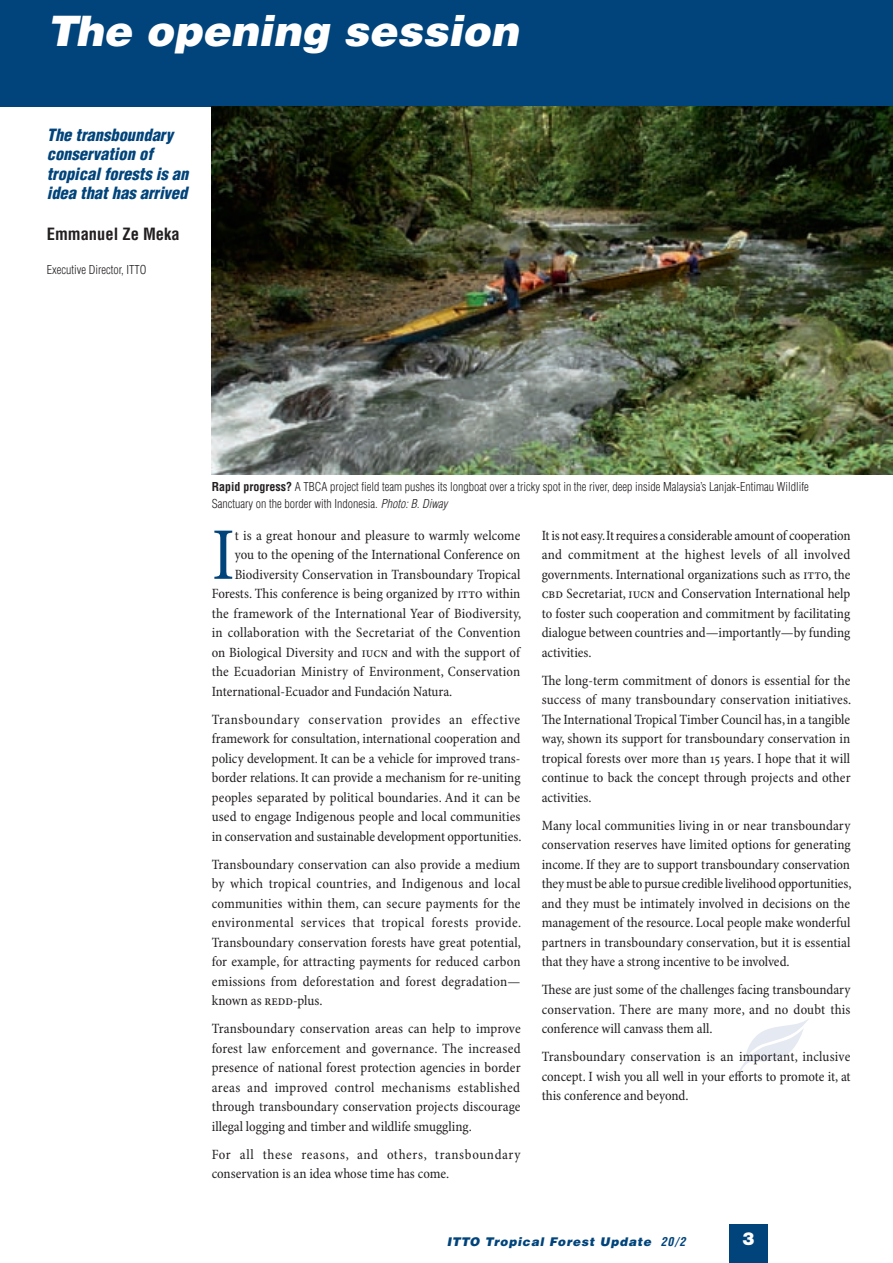
<style>
.page{position:relative;width:893px;height:1263px;background:#fff}
.page>*{position:absolute;margin:0;border:0;box-sizing:border-box;transform-origin:0 0}
.BODY_Text__a__Paragr{font:condensed 75px "Minion Pro";color:#00447b}
.HEAD{font:italic 900 42px "Helvetica";color:#fff}
.t1{font:900 18px "Helvetica Neue";color:#fff}
.ARTICLE_Introduction{font:italic 900 condensed 16.5px/19.5px "Helvetica";color:#00447b}
.AUTHOR__a{font:700 condensed 16.5px "Helvetica";color:#231f20}
.BODY_Text{font:condensed 14.25px/19.5px "Minion Pro";color:#231f20;text-align:justify}
.BODY_Text__a__Paragr-2{font:condensed 14.25px "Minion Pro";letter-spacing:.005em;color:#231f20}
.BODY_Text-2{font:condensed 14.25px/19.5px "Minion Pro";letter-spacing:.03em;color:#231f20}
.AUTHOR__c__Detail{font:300 condensed 12px/16.5px "Helvetica";color:#231f20}
.t2{font:italic 900 12px "Helvetica";letter-spacing:.065em;color:#00447b}
.s1{font-weight:700}
.s2{font-style:italic}
.s3{font-weight:700;font-stretch:condensed}
</style>
<div class="page">
<div style="left:0;top:0;width:893px;height:106px;background:#00447b"></div>
<img style="left:212px;top:106px;width:681px;height:368px">
<svg style="left:737px;top:1019px;width:72px;height:59px"></svg>
<div style="left:729px;top:1225px;width:39px;height:38px;background:#00447b"></div>
<p class="HEAD" style="left:47px;top:4px;width:473px">The opening session</p>
<p class="ARTICLE_Introduction" style="left:47px;top:125px;width:143px">The transboundary conservation of tropical forests is an idea that has arrived</p>
<p class="AUTHOR__a" style="left:47px;top:224px;width:134px">Emmanuel Ze Meka</p>
<p class="AUTHOR__c__Detail" style="left:47px;top:261px;width:101px">Executive Director, ITTO</p>
<p class="AUTHOR__c__Detail" style="left:212px;top:479px;width:599px"><span class="s1">Rapid progress?</span> A TBCA project field team pushes its longboat over a tricky spot in the river, deep inside Malaysia’s Lanjak-Entimau Wildlife<br>Sanctuary on the border with Indonesia. <span class="s2">Photo: B. Diway</span></p>
<p class="BODY_Text__a__Paragr" style="left:212px;top:510px;width:25px">I</p>
<p class="BODY_Text__a__Paragr-2" style="left:235px;top:527px;width:287px">t is a great honour and pleasure to warmly welcome</p>
<p class="BODY_Text__a__Paragr-2" style="left:235px;top:546px;width:287px">you to the opening of the International Conference on</p>
<p class="BODY_Text__a__Paragr-2" style="left:235px;top:566px;width:287px">Biodiversity Conservation in Transboundary Tropical</p>
<p class="BODY_Text__a__Paragr-2" style="left:212px;top:585px;width:310px">Forests. This conference is being organized by Itto within</p>
<p class="BODY_Text__a__Paragr-2" style="left:212px;top:605px;width:311px">the framework of the International Year of Biodiversity,</p>
<p class="BODY_Text__a__Paragr-2" style="left:212px;top:624px;width:310px">in collaboration with the Secretariat of the Convention</p>
<p class="BODY_Text__a__Paragr-2" style="left:212px;top:644px;width:310px">on Biological Diversity and Iucn and with the support of</p>
<p class="BODY_Text__a__Paragr-2" style="left:212px;top:663px;width:310px">the Ecuadorian Ministry of Environment, Conservation</p>
<p class="BODY_Text__a__Paragr-2" style="left:212px;top:683px;width:242px">International-Ecuador and Fundación Natura.</p>
<p class="BODY_Text" style="left:212px;top:710px;width:311px">Transboundary conservation provides an effective framework for consultation, international cooperation and policy development. It can be a vehicle for improved trans&shy;border relations. It can provide a mechanism for re-uniting peoples separated by political boundaries. And it can be used to engage Indigenous people and local communities in conservation and sustainable development opportunities.</p>
<p class="BODY_Text" style="left:212px;top:855px;width:311px">Transboundary conservation can also provide a medium by which tropical countries, and Indigenous and local communities within them, can secure payments for the environmental services that tropical forests provide.<br>Transboundary conservation forests have great potential, for example, for attracting payments for reduced carbon emissions from deforestation and forest degradation— known as Redd-plus.</p>
<p class="BODY_Text" style="left:212px;top:1020px;width:310px">Transboundary conservation areas can help to improve forest law enforcement and governance. The increased presence of national forest protection agencies in border areas and improved control mechanisms established through transboundary conservation projects discourage illegal logging and timber and wildlife smuggling.</p>
<p class="BODY_Text-2" style="left:212px;top:1145px;width:310px">For all these reasons, and others, transboundary conservation is an idea whose time has come.</p>
<p class="BODY_Text" style="left:542px;top:526px;width:310px">It is not easy. It requires a considerable amount of cooperation and commitment at the highest levels of all involved governments. International organizations such as Itto, the Cbd Secretariat, Iucn and Conservation International help to foster such cooperation and commitment by facilitating dialogue between countries and—importantly—by funding activities.</p>
<p class="BODY_Text" style="left:542px;top:671px;width:311px">The long-term commitment of donors is essential for the success of many transboundary conservation initiatives.<br>The International Tropical Timber Council has, in a tangible way, shown its support for transboundary conservation in tropical forests over more than 15 years. I hope that it will continue to back the concept through projects and other activities.</p>
<p class="BODY_Text" style="left:542px;top:816px;width:311px">Many local communities living in or near transboundary conservation reserves have limited options for generating income. If they are to support transboundary conservation they must be able to pursue credible livelihood opportunities, and they must be intimately involved in decisions on the management of the resource. Local people make wonderful partners in transboundary conservation, but it is essential that they have a strong incentive to be involved.</p>
<p class="BODY_Text" style="left:542px;top:980px;width:310px">These are just some of the challenges facing transboundary conservation. There are many more, and no doubt this conference will canvass them all.</p>
<p class="BODY_Text" style="left:542px;top:1047px;width:310px">Transboundary conservation is an important, inclusive concept. I wish you all well in your efforts to promote it, at this conference and beyond.</p>
<p class="t2" style="left:447px;top:1233px;width:240px">ITTO Tropical Forest Update <span class="s3">20/2</span></p>
<p class="t1" style="left:743px;top:1228px;width:14px">3</p>
</div>
